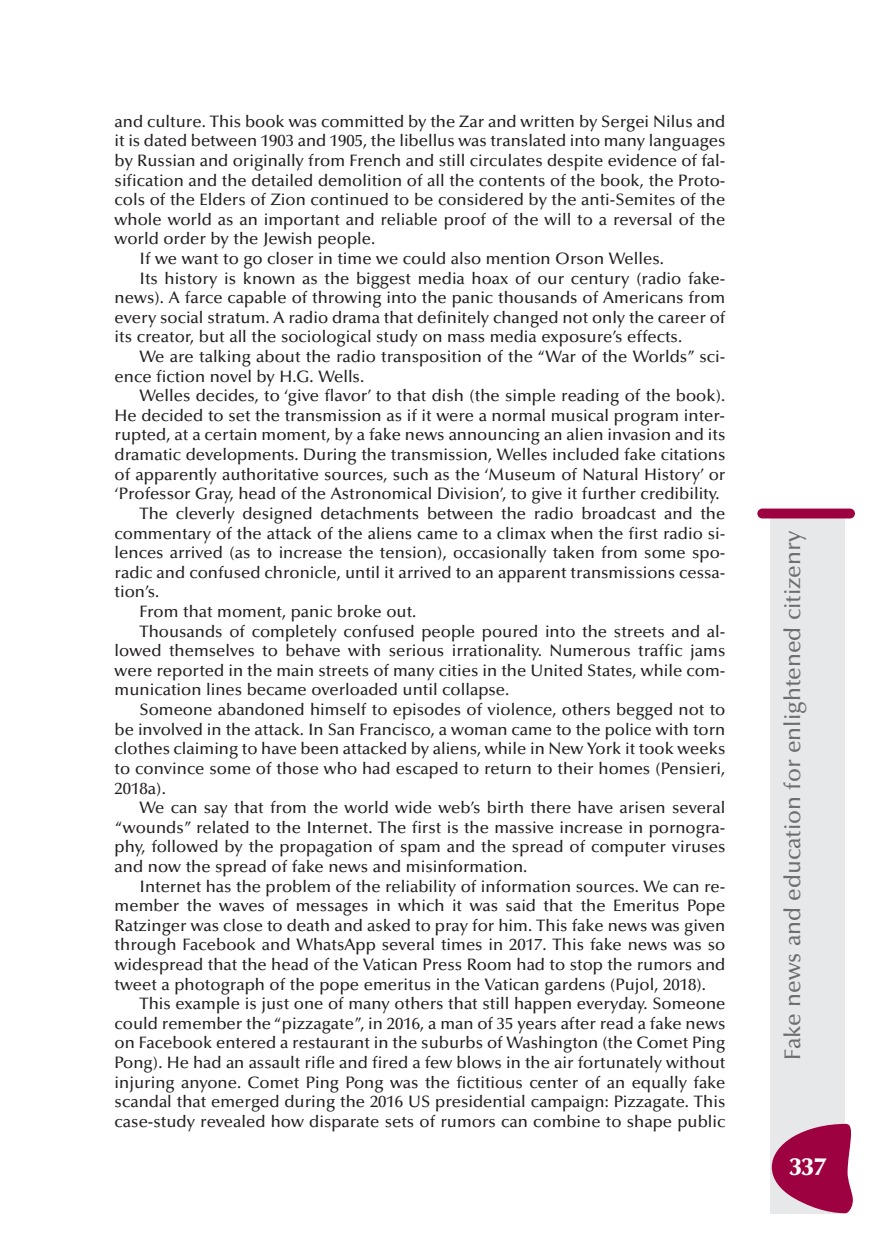
<style>
.page{position:relative;width:869px;height:1241px;background:#fff}
.page>*{position:absolute;margin:0;border:0;box-sizing:border-box;transform-origin:0 0}
.t1{font:900 24.5px "Optima";color:#fff}
.t2{font:500 22.75px "Optima";color:#6c6d70}
.t3{font:500 16.62px "Optima";color:#231f20}
</style>
<div class="page">
<div style="left:770px;top:516px;width:74px;height:697px;background:#e7e8e9"></div>
<div style="left:757px;top:508px;width:97px;height:10px;background:#9d0140;border-radius:5px"></div>
<svg style="left:771px;top:1123px;width:82px;height:89px"></svg>
<p class="t3" style="left:115px;top:114px;width:612px">and culture. This book was committed by the Zar and written by Sergei Nilus and</p>
<p class="t3" style="left:115px;top:134px;width:612px">it is dated between 1903 and 1905, the libellus was translated into many languages</p>
<p class="t3" style="left:115px;top:154px;width:612px">by Russian and originally from French and still circulates despite evidence of fal-</p>
<p class="t3" style="left:115px;top:173px;width:612px">sification and the detailed demolition of all the contents of the book, the Proto-</p>
<p class="t3" style="left:115px;top:193px;width:612px">cols of the Elders of Zion continued to be considered by the anti-Semites of the</p>
<p class="t3" style="left:115px;top:212px;width:612px">whole world as an important and reliable proof of the will to a reversal of the</p>
<p class="t3" style="left:115px;top:232px;width:262px">world order by the Jewish people.</p>
<p class="t3" style="left:139px;top:252px;width:525px">If we want to go closer in time we could also mention Orson Welles.</p>
<p class="t3" style="left:139px;top:271px;width:587px">Its history is known as the biggest media hoax of our century (radio fake-</p>
<p class="t3" style="left:115px;top:291px;width:612px">news). A farce capable of throwing into the panic thousands of Americans from</p>
<p class="t3" style="left:115px;top:310px;width:612px">every social stratum. A radio drama that definitely changed not only the career of</p>
<p class="t3" style="left:115px;top:330px;width:568px">its creator, but all the sociological study on mass media exposure’s effects.</p>
<p class="t3" style="left:139px;top:350px;width:587px">We are talking about the radio transposition of the “War of the Worlds” sci-</p>
<p class="t3" style="left:115px;top:369px;width:251px">ence fiction novel by H.G. Wells.</p>
<p class="t3" style="left:139px;top:389px;width:587px">Welles decides, to ‘give flavor’ to that dish (the simple reading of the book).</p>
<p class="t3" style="left:115px;top:408px;width:611px">He decided to set the transmission as if it were a normal musical program inter-</p>
<p class="t3" style="left:115px;top:428px;width:612px">rupted, at a certain moment, by a fake news announcing an alien invasion and its</p>
<p class="t3" style="left:115px;top:448px;width:612px">dramatic developments. During the transmission, Welles included fake citations</p>
<p class="t3" style="left:115px;top:467px;width:612px">of apparently authoritative sources, such as the ‘Museum of Natural History’ or</p>
<p class="t3" style="left:115px;top:487px;width:606px">‘Professor Gray, head of the Astronomical Division’, to give it further credibility.</p>
<p class="t3" style="left:139px;top:506px;width:587px">The cleverly designed detachments between the radio broadcast and the</p>
<p class="t3" style="left:115px;top:526px;width:612px">commentary of the attack of the aliens came to a climax when the first radio si-</p>
<p class="t3" style="left:115px;top:546px;width:612px">lences arrived (as to increase the tension), occasionally taken from some spo-</p>
<p class="t3" style="left:115px;top:565px;width:612px">radic and confused chronicle, until it arrived to an apparent transmissions cessa-</p>
<p class="t3" style="left:115px;top:585px;width:46px">tion’s.</p>
<p class="t3" style="left:139px;top:604px;width:278px">From that moment, panic broke out.</p>
<p class="t3" style="left:139px;top:624px;width:587px">Thousands of completely confused people poured into the streets and al-</p>
<p class="t3" style="left:115px;top:644px;width:612px">lowed themselves to behave with serious irrationality. Numerous traffic jams</p>
<p class="t3" style="left:115px;top:663px;width:612px">were reported in the main streets of many cities in the United States, while com-</p>
<p class="t3" style="left:115px;top:683px;width:396px">munication lines became overloaded until collapse.</p>
<p class="t3" style="left:139px;top:702px;width:587px">Someone abandoned himself to episodes of violence, others begged not to</p>
<p class="t3" style="left:115px;top:722px;width:612px">be involved in the attack. In San Francisco, a woman came to the police with torn</p>
<p class="t3" style="left:115px;top:742px;width:612px">clothes claiming to have been attacked by aliens, while in New York it took weeks</p>
<p class="t3" style="left:115px;top:761px;width:612px">to convince some of those who had escaped to return to their homes (Pensieri,</p>
<p class="t3" style="left:115px;top:781px;width:53px">2018a).</p>
<p class="t3" style="left:139px;top:800px;width:587px">We can say that from the world wide web’s birth there have arisen several</p>
<p class="t3" style="left:115px;top:820px;width:612px">“wounds” related to the Internet. The first is the massive increase in pornogra-</p>
<p class="t3" style="left:115px;top:840px;width:612px">phy, followed by the propagation of spam and the spread of computer viruses</p>
<p class="t3" style="left:115px;top:859px;width:414px">and now the spread of fake news and misinformation.</p>
<p class="t3" style="left:139px;top:879px;width:587px">Internet has the problem of the reliability of information sources. We can re-</p>
<p class="t3" style="left:115px;top:898px;width:612px">member the waves of messages in which it was said that the Emeritus Pope</p>
<p class="t3" style="left:115px;top:918px;width:612px">Ratzinger was close to death and asked to pray for him. This fake news was given</p>
<p class="t3" style="left:115px;top:938px;width:612px">through Facebook and WhatsApp several times in 2017. This fake news was so</p>
<p class="t3" style="left:115px;top:957px;width:612px">widespread that the head of the Vatican Press Room had to stop the rumors and</p>
<p class="t3" style="left:115px;top:977px;width:592px">tweet a photograph of the pope emeritus in the Vatican gardens (Pujol, 2018).</p>
<p class="t3" style="left:139px;top:996px;width:587px">This example is just one of many others that still happen everyday. Someone</p>
<p class="t3" style="left:115px;top:1016px;width:612px">could remember the “pizzagate”, in 2016, a man of 35 years after read a fake news</p>
<p class="t3" style="left:115px;top:1036px;width:612px">on Facebook entered a restaurant in the suburbs of Washington (the Comet Ping</p>
<p class="t3" style="left:115px;top:1055px;width:612px">Pong). He had an assault rifle and fired a few blows in the air fortunately without</p>
<p class="t3" style="left:115px;top:1075px;width:612px">injuring anyone. Comet Ping Pong was the fictitious center of an equally fake</p>
<p class="t3" style="left:115px;top:1094px;width:612px">scandal that emerged during the 2016 US presidential campaign: Pizzagate. This</p>
<p class="t3" style="left:115px;top:1114px;width:612px">case-study revealed how disparate sets of rumors can combine to shape public</p>
<h2 class="t2" style="left:783px;top:1059px;width:531px;rotate:-90deg">Fake news and education for enlightened citizenry</h2>
<h1 class="t1" style="left:789px;top:1156px;width:38px">337</h1>
</div>
